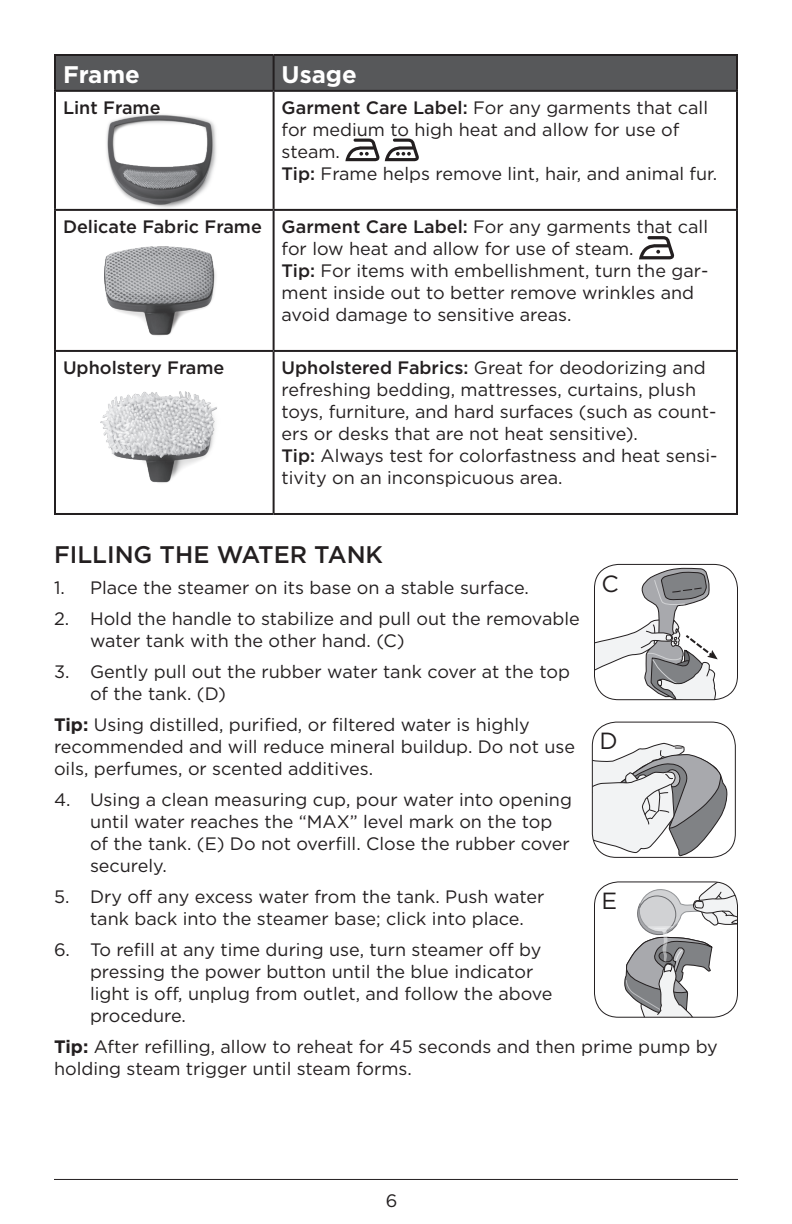
<style>
.page{position:relative;width:792px;height:1224px;background:#fff}
.page>*{position:absolute;margin:0;border:0;box-sizing:border-box;transform-origin:0 0}
.t1{font:500 24px "Gotham";color:#231f20}
.t2{font:700 24px "Gotham";color:#fff}
.t3{font:23.4px "Gotham";color:#231f20}
.t4{font:18px/22px "Gotham";color:#231f20}
.t5{font:500 18px "Gotham";color:#231f20}
.s1{font-weight:500}
.s2{font-weight:700}
</style>
<div class="page">
<hr style="left:54px;top:1179px;width:684px;height:1px;background:#231f20">
<div style="left:56px;top:56px;width:680px;height:34px;background:#57585a"></div>
<hr style="left:54px;top:92px;width:2px;height:117px;background:#231f20">
<hr style="left:273px;top:92px;width:2px;height:117px;background:#231f20">
<hr style="left:736px;top:92px;width:2px;height:117px;background:#231f20">
<hr style="left:54px;top:209px;width:220px;height:2px;background:#231f20">
<hr style="left:54px;top:211px;width:2px;height:139px;background:#231f20">
<hr style="left:274px;top:209px;width:464px;height:2px;background:#231f20">
<hr style="left:273px;top:211px;width:2px;height:139px;background:#231f20">
<hr style="left:736px;top:211px;width:2px;height:139px;background:#231f20">
<hr style="left:54px;top:350px;width:220px;height:2px;background:#231f20">
<hr style="left:54px;top:352px;width:2px;height:161px;background:#231f20">
<hr style="left:274px;top:350px;width:464px;height:2px;background:#231f20">
<hr style="left:273px;top:352px;width:2px;height:161px;background:#231f20">
<hr style="left:736px;top:352px;width:2px;height:161px;background:#231f20">
<hr style="left:54px;top:513px;width:220px;height:2px;background:#231f20">
<hr style="left:274px;top:513px;width:464px;height:2px;background:#231f20">
<hr style="left:54px;top:54px;width:220px;height:2px;background:#231f20">
<hr style="left:54px;top:56px;width:2px;height:34px;background:#231f20">
<hr style="left:54px;top:90px;width:220px;height:2px;background:#231f20">
<hr style="left:274px;top:54px;width:464px;height:2px;background:#231f20">
<hr style="left:273px;top:56px;width:2px;height:34px;background:#231f20">
<hr style="left:736px;top:56px;width:2px;height:34px;background:#231f20">
<hr style="left:274px;top:90px;width:464px;height:2px;background:#231f20">
<svg style="left:345px;top:139px;width:74px;height:22px"></svg>
<svg style="left:639px;top:236px;width:35px;height:23px"></svg>
<svg style="left:594px;top:568px;width:124px;height:132px"></svg>
<div style="left:594px;top:564px;width:144px;height:136px;border:1px solid #231f20;border-radius:24px"></div>
<svg style="left:592px;top:743px;width:135px;height:113px"></svg>
<div style="left:592px;top:722px;width:144px;height:136px;border:1px solid #231f20;border-radius:24px"></div>
<svg style="left:624px;top:882px;width:114px;height:134px"></svg>
<div style="left:594px;top:881px;width:144px;height:137px;border:1px solid #231f20;border-radius:24px"></div>
<img style="left:101px;top:391px;width:116px;height:92px">
<img style="left:104px;top:246px;width:112px;height:90px">
<img style="left:104px;top:114px;width:114px;height:95px">
<h1 class="t2" style="left:63px;top:60px;width:78px">Frame</h1>
<h1 class="t2" style="left:282px;top:60px;width:77px">Usage</h1>
<p class="t5" style="left:63px;top:97px;width:99px">Lint Frame</p>
<p class="t4" style="left:282px;top:96px;width:437px"><span class="s1">Garment Care Label:</span> For any garments that call for medium to high heat and allow for use of steam.<br><span class="s1">Tip:</span> Frame helps remove lint, hair, and animal fur.</p>
<p class="t4" style="left:282px;top:215px;width:428px;text-indent:-219px"><span class="s1">Delicate Fabric Frame Garment Care Label:</span> For any garments that call for low heat and allow for use of steam.<br><span class="s1">Tip:</span> For items with embellishment, turn the gar&shy;ment inside out to better remove wrinkles and avoid damage to sensitive areas.</p>
<p class="t5" style="left:63px;top:357px;width:163px">Upholstery Frame</p>
<p class="t4" style="left:282px;top:356px;width:437px"><span class="s1">Upholstered Fabrics:</span> Great for deodorizing and refreshing bedding, mattresses, curtains, plush toys, furniture, and hard surfaces (such as count&shy;ers or desks that are not heat sensitive).<br><span class="s1">Tip:</span> Always test for colorfastness and heat sensi&shy;tivity on an inconspicuous area.</p>
<h1 class="t1" style="left:54px;top:541px;width:331px">FILLING THE WATER TANK</h1>
<p class="t4" style="left:54px;top:576px;width:477px">1. Place the steamer on its base on a stable surface.</p>
<p class="t4" style="left:90px;top:607px;width:491px;text-indent:-36px">2. Hold the handle to stabilize and pull out the removable water tank with the other hand. (C)</p>
<p class="t4" style="left:90px;top:660px;width:481px;text-indent:-36px">3. Gently pull out the rubber water tank cover at the top of the tank. (D)</p>
<p class="t4" style="left:54px;top:713px;width:523px"><span class="s2">Tip:</span> Using distilled, purified, or filtered water is highly recommended and will reduce mineral buildup. Do not use oils, perfumes, or scented additives.</p>
<p class="t4" style="left:90px;top:788px;width:483px;text-indent:-36px">4. Using a clean measuring cup, pour water into opening until water reaches the “MAX” level mark on the top of the tank. (E) Do not overfill. Close the rubber cover securely.</p>
<p class="t4" style="left:90px;top:885px;width:456px;text-indent:-36px">5. Dry off any excess water from the tank. Push water tank back into the steamer base; click into place.</p>
<p class="t4" style="left:90px;top:938px;width:464px;text-indent:-36px">6. To refill at any time during use, turn steamer off by pressing the power button until the blue indicator light is off, unplug from outlet, and follow the above procedure.</p>
<p class="t4" style="left:54px;top:1035px;width:665px"><span class="s2">Tip:</span> After refilling, allow to reheat for 45 seconds and then prime pump by holding steam trigger until steam forms.</p>
<p class="t3" style="left:602px;top:570px;width:19px">C</p>
<p class="t3" style="left:599px;top:728px;width:20px">D</p>
<p class="t3" style="left:602px;top:888px;width:17px">E</p>
<p class="t4" style="left:386px;top:1189px;width:13px">6</p>
</div>
